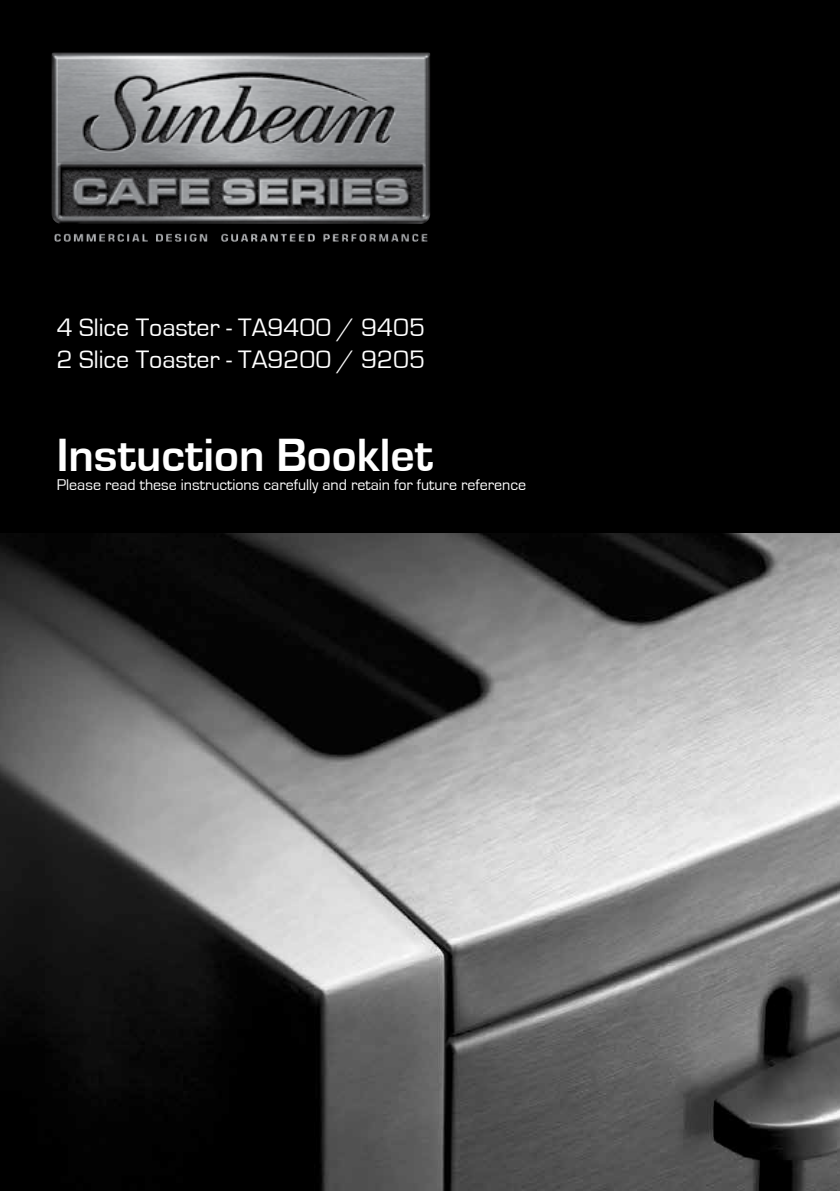
<style>
.page{position:relative;width:840px;height:1191px;background:#fff}
.page>*{position:absolute;margin:0;border:0;box-sizing:border-box;transform-origin:0 0}
.t1{font:700 48px "Eurostile";color:#fff}
.t2{font:26px/31.2px "Eurostile";color:#fff}
.t3{font:16px "Eurostile";color:#fff}
</style>
<div class="page">
<div style="left:0;top:0;width:839px;height:1191px;background:#000"></div>
<img style="left:0;top:533px;width:839px;height:658px">
<img style="left:52px;top:52px;width:378px;height:190px">
<h2 class="t2" style="left:57px;top:313px;width:369px">4 Slice Toaster - TA9400 / 9405<br>2 Slice Toaster - TA9200 / 9205</h2>
<h1 class="t1" style="left:57px;top:428px;width:377px">Instuction Booklet</h1>
<p class="t3" style="left:57px;top:476px;width:470px">Please read these instructions carefully and retain for future reference</p>
</div>
